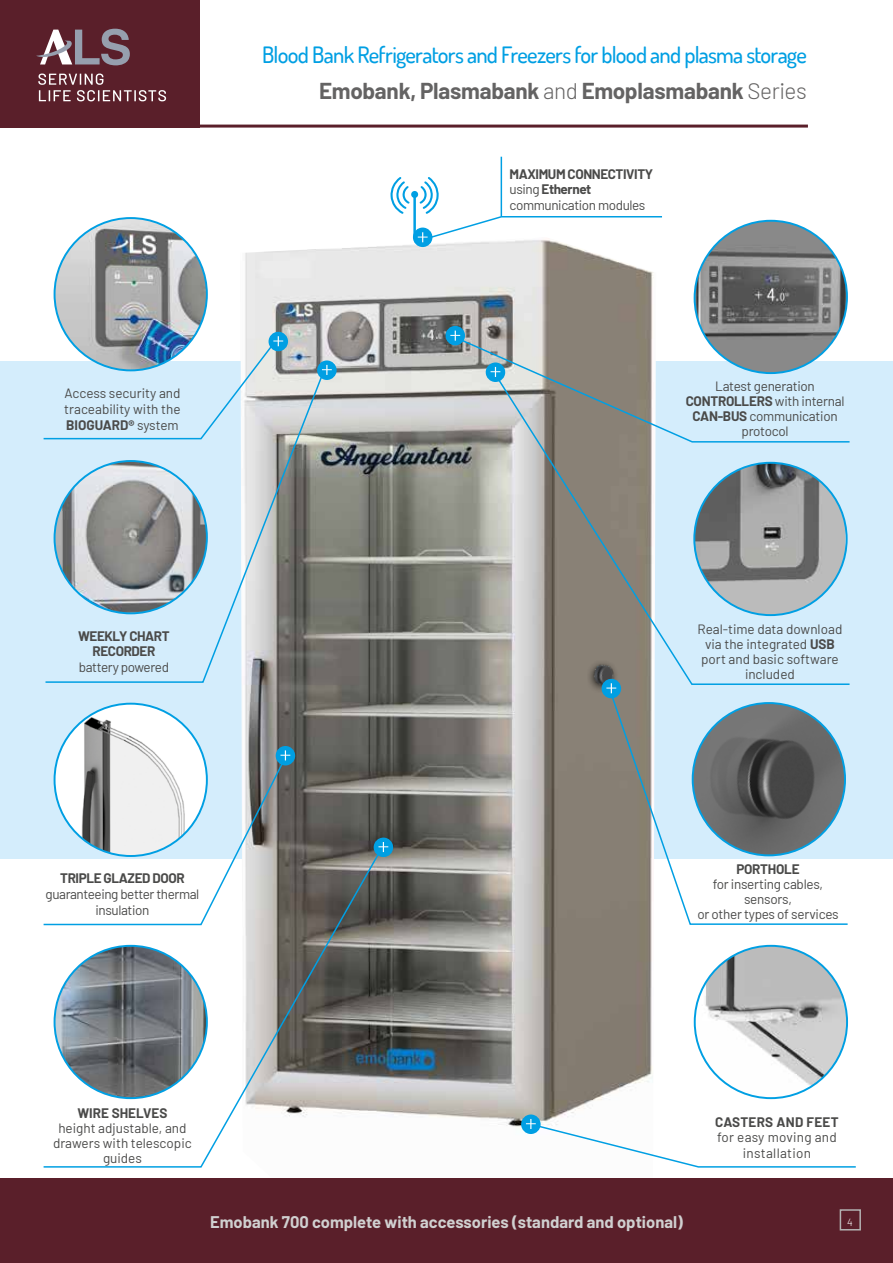
<style>
.page{position:relative;width:893px;height:1263px;background:#fff}
.page>*{position:absolute;margin:0;border:0;box-sizing:border-box;transform-origin:0 0}
.t1{font:500 22.5px "Dosis";letter-spacing:-.035em;color:#009fe3}
.t2{font:700 22.5px "Barlow";letter-spacing:-.01em;color:#646363}
.t3{font:700 16.5px "Barlow";color:#d0d0d0}
.t4{font:13.5px/15px "Barlow";letter-spacing:-.01em;color:#4a4a49;text-align:center}
.t5{font:700 13.5px/15.8px "Barlow";letter-spacing:-.03em;color:#4a4a49}
.t6{font:13.5px/15.8px "Barlow";letter-spacing:-.03em;color:#4a4a49;text-align:center}
.t7{font:13.5px/15.8px "Barlow";letter-spacing:.02em;color:#4a4a49;text-align:center}
.t8{font:700 13.5px "Barlow";letter-spacing:.02em;color:#4a4a49}
.t9{font:700 13.5px "Barlow";color:#4a4a49}
.t10{font:300 10.5px "Barlow";color:#fff}
.s1{font-weight:700}
.s2{font-weight:300}
.s3{font-weight:400}
</style>
<div class="page">
<div style="left:0;top:361px;width:893px;height:497px;background:#d4edfc"></div>
<img style="left:241px;top:241px;width:414px;height:892px">
<img style="left:695px;top:221px;width:152px;height:152px;border-radius:76px">
<img style="left:55px;top:704px;width:152px;height:152px;border-radius:76px">
<div style="left:276px;top:746px;width:19px;height:19px;background:#009fe3;border-radius:50%"></div>
<svg style="left:521px;top:1114px;width:20px;height:20px"></svg>
<div style="left:445px;top:326px;width:20px;height:19px;background:#009fe3;border-radius:50%"></div>
<img style="left:55px;top:218px;width:152px;height:152px;border-radius:76px">
<img style="left:695px;top:946px;width:152px;height:152px;border-radius:76px">
<div style="left:269px;top:332px;width:19px;height:19px;background:#009fe3;border-radius:50%"></div>
<img style="left:43px;top:336px;width:240px;height:104px">
<svg style="left:53px;top:750px;width:237px;height:102px"></svg>
<svg style="left:42px;top:852px;width:338px;height:316px"></svg>
<svg style="left:526px;top:1119px;width:330px;height:49px"></svg>
<svg style="left:611px;top:696px;width:238px;height:230px"></svg>
<svg style="left:450px;top:331px;width:390px;height:112px"></svg>
<svg style="left:496px;top:377px;width:354px;height:309px"></svg>
<svg style="left:413px;top:228px;width:19px;height:19px"></svg>
<hr style="left:501px;top:157px;width:1px;height:59px;background:#009fe3">
<svg style="left:44px;top:371px;width:281px;height:313px"></svg>
<div style="left:317px;top:360px;width:20px;height:20px;background:#009fe3;border-radius:50%"></div>
<svg style="left:322px;top:365px;width:10px;height:10px"></svg>
<div style="left:0;top:1178px;width:893px;height:85px;background:#5a1f2a"></div>
<img style="left:693px;top:703px;width:152px;height:152px;border-radius:76px">
<div style="left:374px;top:837px;width:19px;height:20px;background:#009fe3;border-radius:50%"></div>
<svg style="left:378px;top:842px;width:10px;height:10px"></svg>
<img style="left:586px;top:655px;width:37px;height:42px">
<div style="left:602px;top:679px;width:19px;height:19px;background:#009fe3;border-radius:50%"></div>
<svg style="left:606px;top:683px;width:10px;height:10px"></svg>
<div style="left:840px;top:1209px;width:21px;height:21px;border:2px solid #b3b2b2"></div>
<div style="left:411px;top:191px;width:7px;height:7px;background:#009fe3;border-radius:50%"></div>
<svg style="left:418px;top:177px;width:244px;height:65px"></svg>
<svg style="left:390px;top:177px;width:19px;height:37px"></svg>
<hr style="left:413px;top:194px;width:3px;height:44px;background:#009fe3">
<hr style="left:0;top:125px;width:808px;height:3px;background:#5a1f2a">
<div style="left:0;top:0;width:200px;height:128px;background:#5a1f2a"></div>
<svg style="left:36px;top:29px;width:94px;height:36px"></svg>
<svg style="left:38px;top:74px;width:128px;height:27px"></svg>
<p class="t4" style="left:64px;top:385px;width:118px;line-height:15.8px;text-align:justify">Access security and traceability with the <span class="s1">BIOGUARD®</span> system</p>
<h1 class="t1" style="left:262px;top:40px;width:546px">Blood Bank Refrigerators and Freezers for blood and plasma storage</h1>
<h1 class="t2" style="left:319px;top:74px;width:489px">Emobank, Plasmabank <span class="s2">and</span> Emoplasmabank <span class="s2">Series</span></h1>
<p class="t5" style="left:510px;top:165px;width:145px">MAXIMUM CONNECTIVITY <span class="s3">using</span> Ethernet <span class="s3">communication modules</span></p>
<p class="t4" style="left:686px;top:377px;width:160px">Latest generation<br><span class="s1">CONTROLLERS</span> with internal<br><span class="s1">CAN-BUS</span> communication protocol</p>
<p class="t5" style="left:78px;top:627px;width:93px;text-align:center">WEEKLY CHART<br>RECORDER</p>
<p class="t6" style="left:79px;top:658px;width:92px">battery powered</p>
<p class="t5" style="left:60px;top:869px;width:126px">TRIPLE GLAZED DOOR</p>
<p class="t6" style="left:46px;top:885px;width:155px">guaranteeing better thermal insulation</p>
<p class="t4" style="left:697px;top:621px;width:146px">Real-time data download via the integrated <span class="s1">USB </span>port and basic software included</p>
<p class="t5" style="left:736px;top:860px;width:65px">PORTHOLE</p>
<p class="t4" style="left:697px;top:876px;width:143px">for inserting cables, sensors,<br>or other types of services</p>
<p class="t9" style="left:77px;top:1103px;width:92px">WIRE SHELVES</p>
<p class="t4" style="left:53px;top:1120px;width:140px">height adjustable, and drawers with telescopic guides</p>
<p class="t8" style="left:715px;top:1112px;width:125px">CASTERS AND FEET</p>
<p class="t7" style="left:717px;top:1128px;width:121px">for easy moving and installation</p>
<p class="t3" style="left:210px;top:1210px;width:474px">Emobank 700 complete with accessories (standard and optional)</p>
<p class="t10" style="left:847px;top:1215px;width:7px">4</p>
</div>
